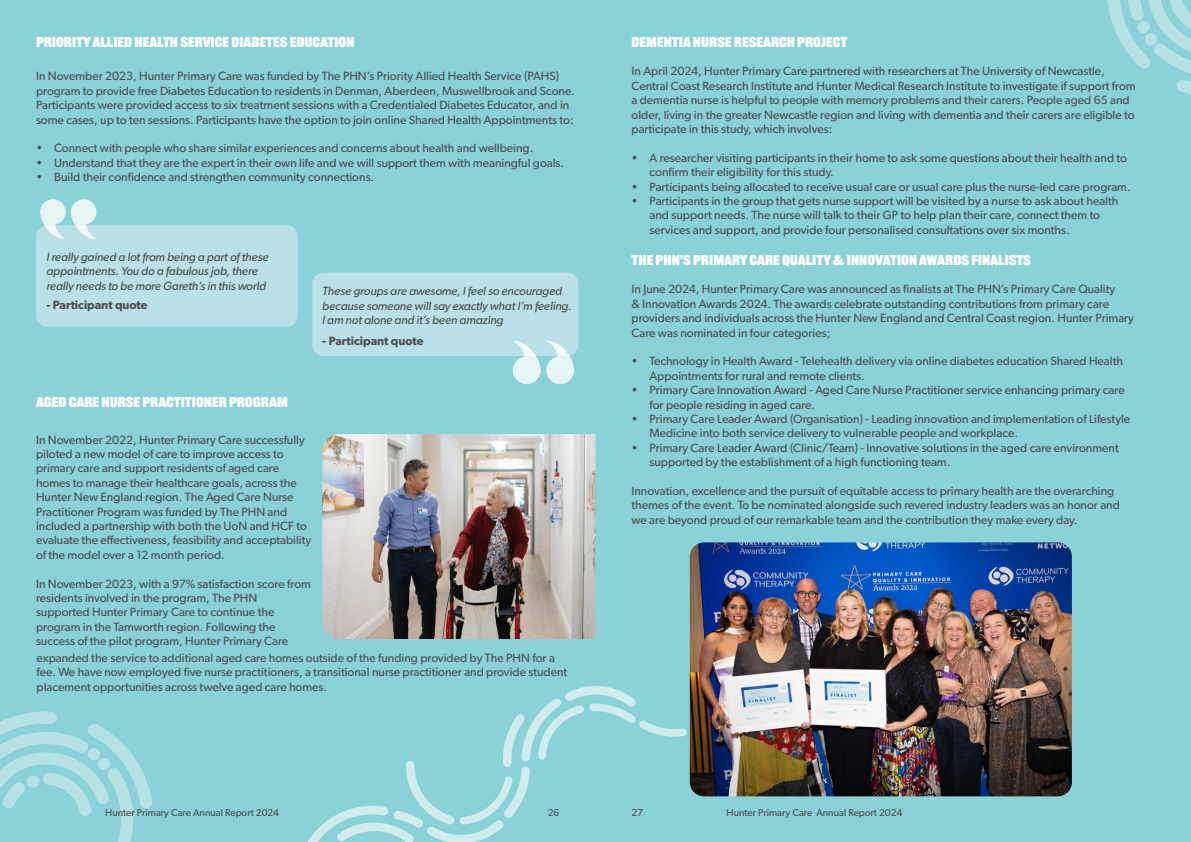
<style>
.page{position:relative;width:1191px;height:842px;background:#8ad1d8}
.page>*{position:absolute;margin:0;border:0;box-sizing:border-box;transform-origin:0 0}
.t1{font:700 14px "Railroad Gothic ATF";color:#fff}
.t2{font:12px/14.4px "Gibson";color:#4b4c4d}
.t3{font:italic 12px/14.4px "Gibson";letter-spacing:-.01em;color:#4b4c4d}
.t4{font:600 12px "Gibson";color:#4b4c4d}
.t5{font:10px "Gibson";color:#4b4c4d}
</style>
<div class="page">
<div style="left:36px;top:225px;width:262px;height:102px;background:#b9e1e7;border-radius:11px"></div>
<svg style="left:40px;top:199px;width:56px;height:40px"></svg>
<div style="left:312px;top:272px;width:266px;height:84px;background:#b9e1e7;border-radius:11px"></div>
<svg style="left:513px;top:341px;width:27px;height:43px"></svg>
<svg style="left:546px;top:341px;width:28px;height:43px"></svg>
<svg style="left:1107px;top:0;width:84px;height:95px"></svg>
<div style="left:1144px;top:33px;width:13px;height:12px;background:#b6e2e6;border-radius:50%"></div>
<div style="left:1137px;top:21px;width:13px;height:12px;background:#b6e2e6;border-radius:50%"></div>
<svg style="left:0;top:711px;width:152px;height:131px"></svg>
<img style="left:322px;top:434px;width:273px;height:205px">
<img style="left:690px;top:542px;width:381px;height:254px">
<svg style="left:307px;top:686px;width:380px;height:156px"></svg>
<p class="t1" style="left:36px;top:33px;width:320px">PRIORITY ALLIED HEALTH SERVICE DIABETES EDUCATION</p>
<p class="t2" style="left:36px;top:69px;width:540px">In November 2023, Hunter Primary Care was funded by The PHN’s Priority Allied Health Service (PAHS) program to provide free Diabetes Education to residents in Denman, Aberdeen, Muswellbrook and Scone.<br>Participants were provided access to six treatment sessions with a Credentialed Diabetes Educator, and in some cases, up to ten sessions. Participants have the option to join online Shared Health Appointments to:</p>
<p class="t2" style="left:36px;top:141px;width:499px">• Connect with people who share similar experiences and concerns about health and wellbeing.</p>
<p class="t2" style="left:36px;top:155px;width:530px">• Understand that they are the expert in their own life and we will support them with meaningful goals.</p>
<p class="t2" style="left:36px;top:170px;width:340px">• Build their confidence and strengthen community connections.</p>
<p class="t3" style="left:46px;top:249px;width:224px">I really gained a lot from being a part of these appointments. You do a fabulous job, there really needs to be more Gareth’s in this world</p>
<p class="t4" style="left:46px;top:298px;width:103px">- Participant quote</p>
<p class="t3" style="left:322px;top:284px;width:251px">These groups are awesome, I feel so encouraged because someone will say exactly what I’m feeling.<br>I am not alone and it’s been amazing</p>
<p class="t4" style="left:322px;top:333px;width:103px">- Participant quote</p>
<p class="t1" style="left:36px;top:393px;width:253px">AGED CARE NURSE PRACTITIONER PROGRAM</p>
<p class="t2" style="left:36px;top:432px;width:277px">In November 2022, Hunter Primary Care successfully piloted a new model of care to improve access to primary care and support residents of aged care homes to manage their healthcare goals, across the Hunter New England region. The Aged Care Nurse Practitioner Program was funded by The PHN and included a partnership with both the UoN and HCF to evaluate the effectiveness, feasibility and acceptability of the model over a 12 month period.</p>
<p class="t2" style="left:36px;top:576px;width:276px">In November 2023, with a 97% satisfaction score from residents involved in the program, The PHN supported Hunter Primary Care to continue the program in the Tamworth region. Following the success of the pilot program, Hunter Primary Care</p>
<p class="t2" style="left:37px;top:650px;width:532px">expanded the service to additional aged care homes outside of the funding provided by The PHN for a fee. We have now employed five nurse practitioners, a transitional nurse practitioner and provide student placement opportunities across twelve aged care homes.</p>
<p class="t1" style="left:631px;top:33px;width:217px">DEMENTIA NURSE RESEARCH PROJECT</p>
<p class="t2" style="left:631px;top:64px;width:506px">In April 2024, Hunter Primary Care partnered with researchers at The University of Newcastle, Central Coast Research Institute and Hunter Medical Research Institute to investigate if support from a dementia nurse is helpful to people with memory problems and their carers. People aged 65 and older, living in the greater Newcastle region and living with dementia and their carers are eligible to participate in this study, which involves:</p>
<p class="t2" style="left:649px;top:150px;width:479px;text-indent:-18px">• A researcher visiting participants in their home to ask some questions about their health and to confirm their eligibility for this study.</p>
<p class="t2" style="left:631px;top:179px;width:500px">• Participants being allocated to receive usual care or usual care plus the nurse-led care program.</p>
<p class="t2" style="left:649px;top:193px;width:470px;text-indent:-18px">• Participants in the group that gets nurse support will be visited by a nurse to ask about health and support needs. The nurse will talk to their GP to help plan their care, connect them to services and support, and provide four personalised consultations over six months.</p>
<p class="t1" style="left:631px;top:251px;width:401px">THE PHN’S PRIMARY CARE QUALITY &amp; INNOVATION AWARDS FINALISTS</p>
<p class="t2" style="left:631px;top:282px;width:504px">In June 2024, Hunter Primary Care was announced as finalists at The PHN’s Primary Care Quality<br>&amp; Innovation Awards 2024. The awards celebrate outstanding contributions from primary care providers and individuals across the Hunter New England and Central Coast region. Hunter Primary Care was nominated in four categories;</p>
<p class="t2" style="left:649px;top:354px;width:475px;text-indent:-18px">• Technology in Health Award - Telehealth delivery via online diabetes education Shared Health<br>Appointments for rural and remote clients.</p>
<p class="t2" style="left:649px;top:383px;width:477px;text-indent:-18px">• Primary Care Innovation Award - Aged Care Nurse Practitioner service enhancing primary care for people residing in aged care.</p>
<p class="t2" style="left:649px;top:411px;width:482px;text-indent:-18px">• Primary Care Leader Award (Organisation) - Leading innovation and implementation of Lifestyle<br>Medicine into both service delivery to vulnerable people and workplace.</p>
<p class="t2" style="left:649px;top:440px;width:471px;text-indent:-18px">• Primary Care Leader Award (Clinic/Team) - Innovative solutions in the aged care environment supported by the establishment of a high functioning team.</p>
<p class="t2" style="left:631px;top:483px;width:490px">Innovation, excellence and the pursuit of equitable access to primary health are the overarching themes of the event. To be nominated alongside such revered industry leaders was an honor and we are beyond proud of our remarkable team and the contribution they make every day.</p>
<p class="t5" style="left:105px;top:807px;width:175px">Hunter Primary Care Annual Report 2024</p>
<p class="t5" style="left:547px;top:807px;width:13px">26</p>
<p class="t5" style="left:631px;top:807px;width:13px">27</p>
<p class="t5" style="left:726px;top:807px;width:177px">Hunter Primary Care Annual Report 2024</p>
</div>
